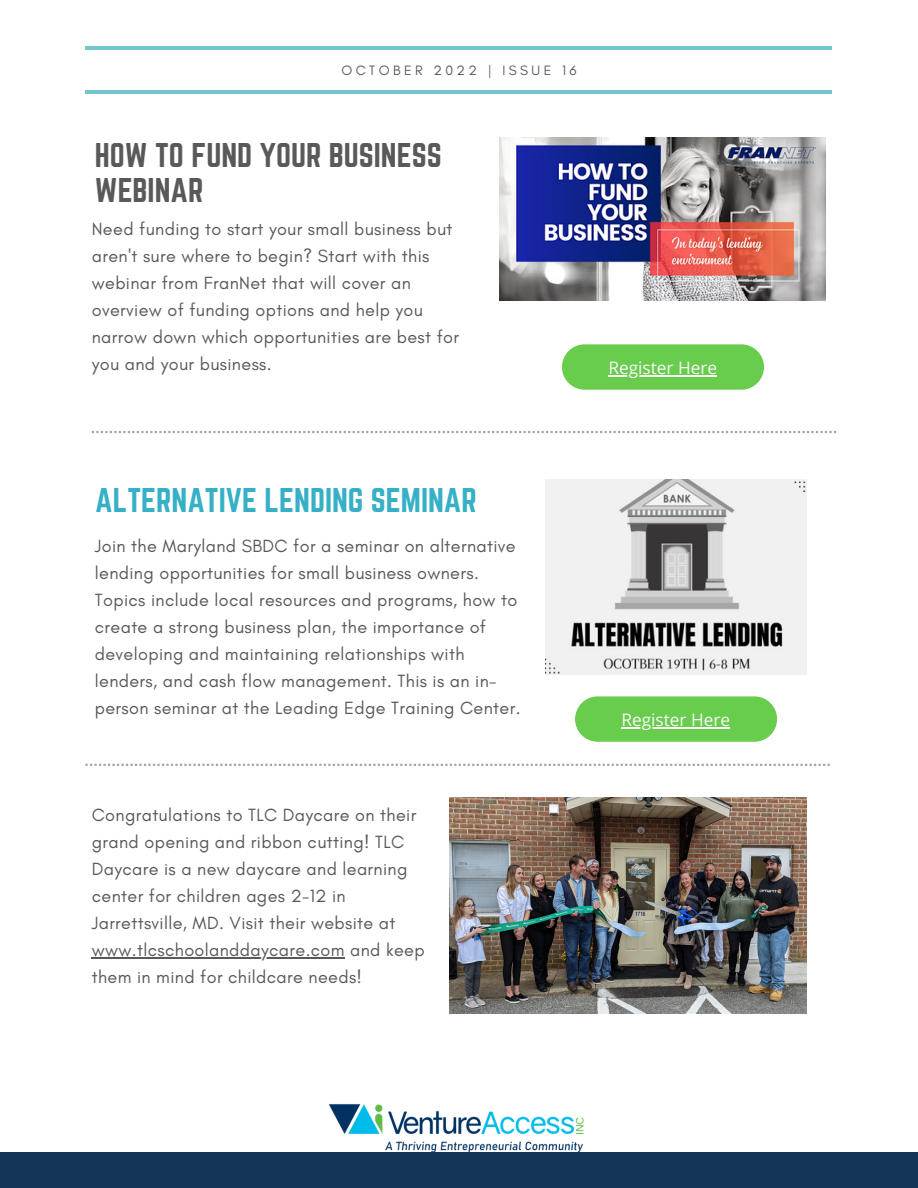
<style>
.page{position:relative;width:918px;height:1188px;background:#fff}
.page>*{position:absolute;margin:0;border:0;box-sizing:border-box;transform-origin:0 0}
.t1{font:30px/34.8px "Norwester";color:#595959}
.t2{font:30px "Norwester";color:#35b0c6}
.t3{font:18px/27px "Glacial Indifference";letter-spacing:.02em;color:#595959}
.t4{font:17.25px "Open Sans";color:#f8f8f8}
.t5{font:13.8px "Glacial Indifference";letter-spacing:.25em;color:#595959}
</style>
<div class="page">
<hr style="left:85px;top:46px;width:747px;height:4px;background:#72c5cb">
<hr style="left:86px;top:90px;width:746px;height:4px;background:#72c5cb">
<div style="left:0;top:1152px;width:918px;height:36px;background:#153459"></div>
<img style="left:328px;top:1104px;width:256px;height:49px">
<img style="left:449px;top:798px;width:358px;height:216px">
<img style="left:499px;top:137px;width:327px;height:163px">
<div style="left:563px;top:344px;width:200px;height:46px;background:#68cc4c;border-radius:23px"></div>
<hr style="left:608px;top:375px;width:109px;height:2px;background:#f8f8f8">
<img style="left:545px;top:480px;width:261px;height:194px">
<hr style="left:92px;top:957px;width:253px;height:2px;background:#595959">
<svg style="left:92px;top:431px;width:744px;height:2px"></svg>
<svg style="left:85px;top:764px;width:745px;height:2px"></svg>
<div style="left:576px;top:696px;width:201px;height:46px;background:#68cc4c;border-radius:23px"></div>
<hr style="left:621px;top:727px;width:109px;height:2px;background:#f8f8f8">
<p class="t5" style="left:341px;top:62px;width:237px">OCTOBER 2022 | ISSUE 16</p>
<h1 class="t1" style="left:95px;top:137px;width:348px">HOW TO FUND YOUR BUSINESS<br>WEBINAR</h1>
<p class="t3" style="left:92px;top:215px;width:369px">Need funding to start your small business but aren't sure where to begin? Start with this webinar from FranNet that will cover an overview of funding options and help you narrow down which opportunities are best for you and your business.</p>
<p class="t4" style="left:608px;top:356px;width:110px">Register Here</p>
<h1 class="t2" style="left:95px;top:482px;width:383px">ALTERNATIVE LENDING SEMINAR</h1>
<p class="t3" style="left:95px;top:532px;width:427px">Join the Maryland SBDC for a seminar on alternative lending opportunities for small business owners.<br>Topics include local resources and programs, how to create a strong business plan, the importance of developing and maintaining relationships with lenders, and cash flow management. This is an in&shy;person seminar at the Leading Edge Training Center.</p>
<p class="t3" style="left:92px;top:801px;width:334px">Congratulations to TLC Daycare on their grand opening and ribbon cutting! TLC Daycare is a new daycare and learning center for children ages 2-12 in Jarrettsville, MD. Visit their website at www.tlcschoolanddaycare.com and keep them in mind for childcare needs!</p>
<p class="t4" style="left:621px;top:708px;width:110px">Register Here</p>
</div>
